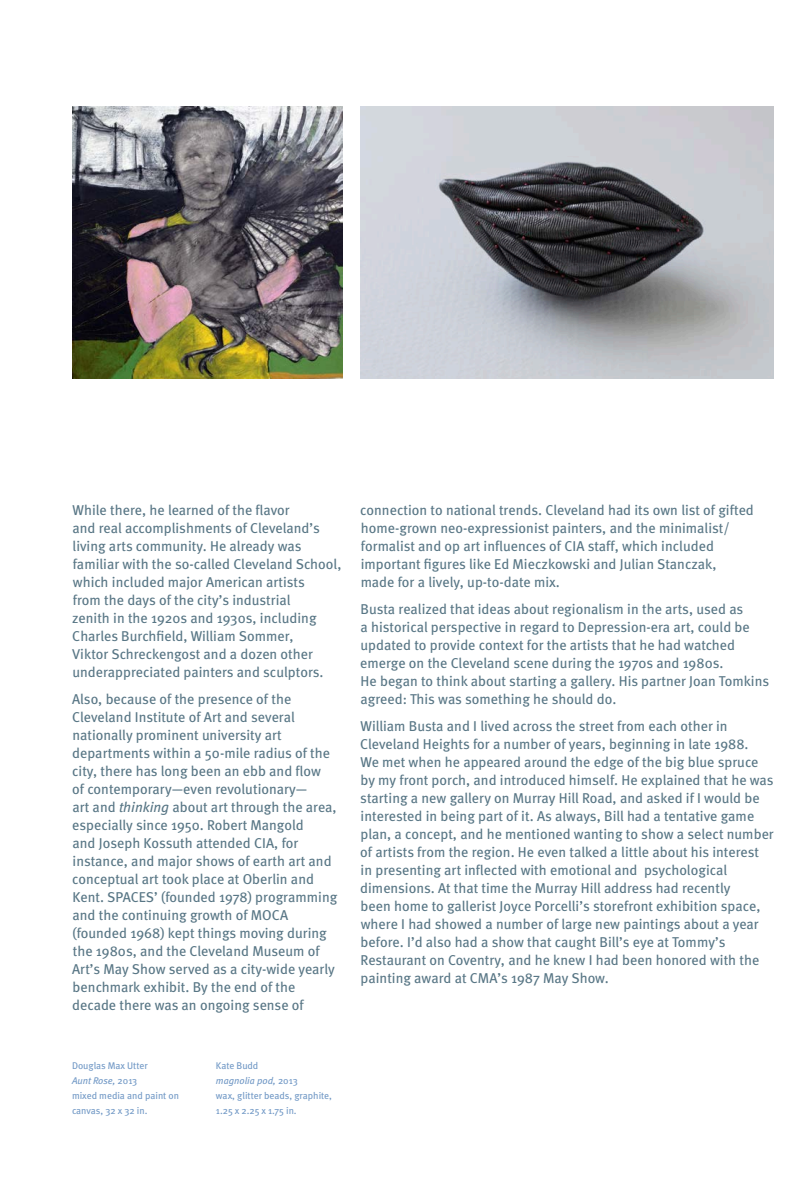
<style>
.page{position:relative;width:810px;height:1188px;background:#fff}
.page>*{position:absolute;margin:0;border:0;box-sizing:border-box;transform-origin:0 0}
.WBg_Paragraph{font:14.25px/18px "Meta";letter-spacing:.005em;color:#587685}
.Image_Caption{font:9.75px/15px "Meta";color:#7299c6}
.Image_Caption-2{font:italic 9.75px "Meta";color:#7299c6}
.s1{font-style:italic}
.s2{font-style:normal}
</style>
<div class="page">
<img style="left:72px;top:106px;width:270px;height:273px">
<img style="left:360px;top:106px;width:414px;height:273px">
<p class="WBg_Paragraph" style="left:72px;top:501px;width:271px">While there, he learned of the flavor<br>and real accomplishments of Cleveland’s living arts community. He already was familiar with the so-called Cleveland School, which included major American artists<br>from the days of the city’s industrial<br>zenith in the 1920s and 1930s, including Charles Burchfield, William Sommer,<br>Viktor Schreckengost and a dozen other underappreciated painters and sculptors.</p>
<p class="WBg_Paragraph" style="left:72px;top:690px;width:267px">Also, because of the presence of the Cleveland Institute of Art and several nationally prominent university art departments within a 50-mile radius of the city, there has long been an ebb and flow<br>of contemporary—even revolutionary—<br>art and <span class="s1">thinking</span> about art through the area, especially since 1950. Robert Mangold<br>and Joseph Kossuth attended CIA, for instance, and major shows of earth art and conceptual art took place at Oberlin and Kent. SPACES’ (founded 1978) programming and the continuing growth of MOCA (founded 1968) kept things moving during the 1980s, and the Cleveland Museum of Art’s May Show served as a city-wide yearly benchmark exhibit. By the end of the decade there was an ongoing sense of</p>
<p class="Image_Caption" style="left:72px;top:1058px;width:77px">Douglas Max Utter</p>
<p class="Image_Caption-2" style="left:72px;top:1074px;width:67px">Aunt Rose, <span class="s2">2013</span></p>
<p class="Image_Caption" style="left:72px;top:1088px;width:109px">mixed media and paint on canvas, 32 x 32 in.</p>
<p class="Image_Caption" style="left:216px;top:1058px;width:44px">Kate Budd</p>
<p class="Image_Caption-2" style="left:216px;top:1074px;width:83px">magnolia pod, <span class="s2">2013</span></p>
<p class="Image_Caption" style="left:216px;top:1088px;width:118px">wax, glitter beads, graphite,<br>1.25 x 2.25 x 1.75 in.</p>
<p class="WBg_Paragraph" style="left:360px;top:501px;width:395px">connection to national trends. Cleveland had its own list of gifted home-grown neo-expressionist painters, and the minimalist/ formalist and op art influences of CIA staff, which included important figures like Ed Mieczkowski and Julian Stanczak,<br>made for a lively, up-to-date mix.</p>
<p class="WBg_Paragraph" style="left:360px;top:600px;width:410px">Busta realized that ideas about regionalism in the arts, used as<br>a historical perspective in regard to Depression-era art, could be updated to provide context for the artists that he had watched emerge on the Cleveland scene during the 1970s and 1980s.<br>He began to think about starting a gallery. His partner Joan Tomkins agreed: This was something he should do.</p>
<p class="WBg_Paragraph" style="left:360px;top:717px;width:415px">William Busta and I lived across the street from each other in Cleveland Heights for a number of years, beginning in late 1988.<br>We met when he appeared around the edge of the big blue spruce by my front porch, and introduced himself. He explained that he was starting a new gallery on Murray Hill Road, and asked if I would be interested in being part of it. As always, Bill had a tentative game plan, a concept, and he mentioned wanting to show a select number of artists from the region. He even talked a little about his interest in presenting art inflected with emotional and psychological dimensions. At that time the Murray Hill address had recently<br>been home to gallerist Joyce Porcelli’s storefront exhibition space, where I had showed a number of large new paintings about a year before. I’d also had a show that caught Bill’s eye at Tommy’s Restaurant on Coventry, and he knew I had been honored with the painting award at CMA’s 1987 May Show.</p>
</div>
